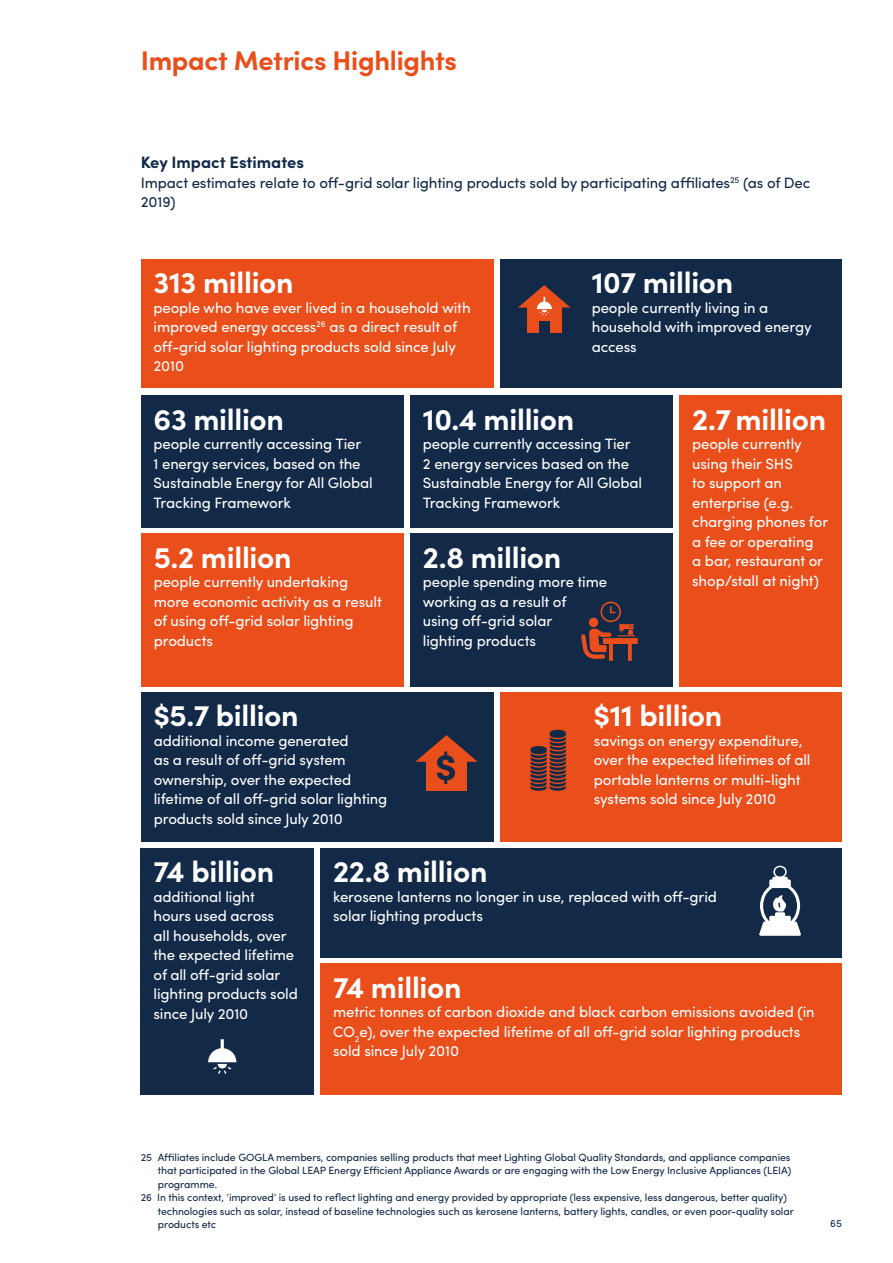
<style>
.page{position:relative;width:893px;height:1263px;background:#fff}
.page>*{position:absolute;margin:0;border:0;box-sizing:border-box;transform-origin:0 0}
.t1{font:700 39.45px "Sofia Pro";color:#122948}
.t2{font:700 30px "Sofia Pro";letter-spacing:-.01em;color:#fff}
.t3{font:700 27px "Sofia Pro";letter-spacing:-.01em;color:#e94e1b}
.t4{font:700 16.5px "Sofia Pro";color:#122948}
.t5{font:15px/19.5px "Sofia Pro";letter-spacing:-.01em;color:#fff}
.t6{font:15px/19.5px "Sofia Pro";letter-spacing:-.01em;color:#122948}
.t7{font:10.5px "Sofia Pro";letter-spacing:-.01em;color:#122948}
</style>
<div class="page">
<div style="left:500px;top:259px;width:102px;height:128px;background:#122948"></div>
<div style="left:389px;top:692px;width:105px;height:150px;background:#122948"></div>
<div style="left:500px;top:692px;width:102px;height:150px;background:#e94e1b"></div>
<div style="left:579px;top:259px;width:263px;height:128px;background:#122948"></div>
<div style="left:141px;top:533px;width:263px;height:154px;background:#e94e1b"></div>
<div style="left:141px;top:395px;width:263px;height:133px;background:#122948"></div>
<div style="left:679px;top:395px;width:163px;height:292px;background:#e94e1b"></div>
<div style="left:410px;top:395px;width:263px;height:133px;background:#122948"></div>
<div style="left:410px;top:533px;width:263px;height:154px;background:#122948"></div>
<div style="left:320px;top:848px;width:432px;height:109px;background:#122948"></div>
<div style="left:141px;top:259px;width:352px;height:128px;background:#e94e1b"></div>
<div style="left:141px;top:692px;width:261px;height:150px;background:#122948"></div>
<div style="left:320px;top:963px;width:522px;height:131px;background:#e94e1b"></div>
<div style="left:581px;top:692px;width:261px;height:150px;background:#e94e1b"></div>
<div style="left:141px;top:848px;width:173px;height:246px;background:#122948"></div>
<svg style="left:530px;top:730px;width:36px;height:61px"></svg>
<div style="left:527px;top:301px;width:34px;height:32px;background:#e94e1b"></div>
<svg style="left:518px;top:285px;width:52px;height:30px"></svg>
<div style="left:539px;top:322px;width:11px;height:17px;background:#122948"></div>
<svg style="left:581px;top:602px;width:57px;height:59px"></svg>
<div style="left:589px;top:618px;width:9px;height:9px;background:#e94e1b;border-radius:50%"></div>
<div style="left:613px;top:645px;width:14px;height:20px;background:#122948"></div>
<div style="left:737px;top:848px;width:105px;height:109px;background:#122948"></div>
<svg style="left:759px;top:866px;width:42px;height:70px"></svg>
<div style="left:775px;top:912px;width:10px;height:6px;background:#fff"></div>
<div style="left:426px;top:752px;width:41px;height:39px;background:#e94e1b"></div>
<svg style="left:415px;top:735px;width:63px;height:27px"></svg>
<svg style="left:208px;top:1039px;width:28px;height:35px"></svg>
<h3 class="t3" style="left:141px;top:40px;width:318px">Impact Metrics Highlights</h3>
<p class="t4" style="left:141px;top:150px;width:165px">Key Impact Estimates</p>
<p class="t6" style="left:141px;top:171px;width:671px">Impact estimates relate to off-grid solar lighting products sold by participating affiliates<sup>25</sup> (as of Dec<br>2019)</p>
<h2 class="t2" style="left:154px;top:260px;width:142px">313 million</h2>
<p class="t5" style="left:154px;top:297px;width:319px">people who have ever lived in a household with improved energy access<sup>26</sup> as a direct result of off-grid solar lighting products sold since July 2010</p>
<h2 class="t2" style="left:592px;top:260px;width:143px">107 million</h2>
<p class="t5" style="left:592px;top:297px;width:221px">people currently living in a household with improved energy access</p>
<h2 class="t2" style="left:154px;top:396px;width:132px">63 million</h2>
<p class="t5" style="left:154px;top:433px;width:221px">people currently accessing Tier<br>1 energy services, based on the<br>Sustainable Energy for All Global<br>Tracking Framework</p>
<h2 class="t2" style="left:154px;top:534px;width:139px">5.2 million</h2>
<p class="t5" style="left:154px;top:571px;width:230px">people currently undertaking more economic activity as a result of using off-grid solar lighting products</p>
<h2 class="t2" style="left:154px;top:693px;width:146px">$5.7 billion</h2>
<p class="t5" style="left:154px;top:730px;width:235px">additional income generated<br>as a result of off-grid system ownership, over the expected lifetime of all off-grid solar lighting products sold since July 2010</p>
<h2 class="t2" style="left:423px;top:396px;width:153px">10.4 million</h2>
<p class="t5" style="left:423px;top:433px;width:221px">people currently accessing Tier<br>2 energy services based on the<br>Sustainable Energy for All Global<br>Tracking Framework</p>
<h2 class="t2" style="left:423px;top:534px;width:140px">2.8 million</h2>
<p class="t5" style="left:423px;top:571px;width:186px">people spending more time working as a result of<br>using off-grid solar<br>lighting products</p>
<h2 class="t2" style="left:692px;top:396px;width:136px">2.7 million</h2>
<p class="t5" style="left:692px;top:433px;width:138px">people currently using their SHS<br>to support an enterprise (e.g. charging phones for a fee or operating<br>a bar, restaurant or shop/stall at night)</p>
<h1 class="t1" style="left:436px;top:737px;width:23px">$</h1>
<h2 class="t2" style="left:594px;top:693px;width:130px">$11 billion</h2>
<p class="t5" style="left:594px;top:730px;width:218px">savings on energy expenditure, over the expected lifetimes of all portable lanterns or multi-light systems sold since July 2010</p>
<h2 class="t2" style="left:154px;top:849px;width:122px">74 billion</h2>
<p class="t5" style="left:154px;top:886px;width:146px">additional light<br>hours used across<br>all households, over the expected lifetime of all off-grid solar lighting products sold since July 2010</p>
<h2 class="t2" style="left:333px;top:849px;width:156px">22.8 million</h2>
<p class="t5" style="left:333px;top:886px;width:385px">kerosene lanterns no longer in use, replaced with off-grid solar lighting products</p>
<h2 class="t2" style="left:333px;top:964px;width:130px">74 million</h2>
<p class="t5" style="left:333px;top:1001px;width:483px">metric tonnes of carbon dioxide and black carbon emissions avoided (in<br>CO<sub>2</sub>e), over the expected lifetime of all off-grid solar lighting products sold since July 2010</p>
<p class="t7" style="left:141px;top:1149px;width:651px">25 Affiliates include GOGLA members, companies selling products that meet Lighting Global Quality Standards, and appliance companies</p>
<p class="t7" style="left:158px;top:1163px;width:635px">that participated in the Global LEAP Energy Efficient Appliance Awards or are engaging with the Low Energy Inclusive Appliances (LEIA)</p>
<p class="t7" style="left:158px;top:1176px;width:61px">programme.</p>
<p class="t7" style="left:141px;top:1190px;width:648px">26 In this context, ‘improved’ is used to reflect lighting and energy provided by appropriate (less expensive, less dangerous, better quality)</p>
<p class="t7" style="left:158px;top:1203px;width:638px">technologies such as solar, instead of baseline technologies such as kerosene lanterns, battery lights, candles, or even poor-quality solar</p>
<p class="t7" style="left:158px;top:1217px;width:60px">products etc</p>
<p class="t7" style="left:830px;top:1216px;width:13px">65</p>
</div>
